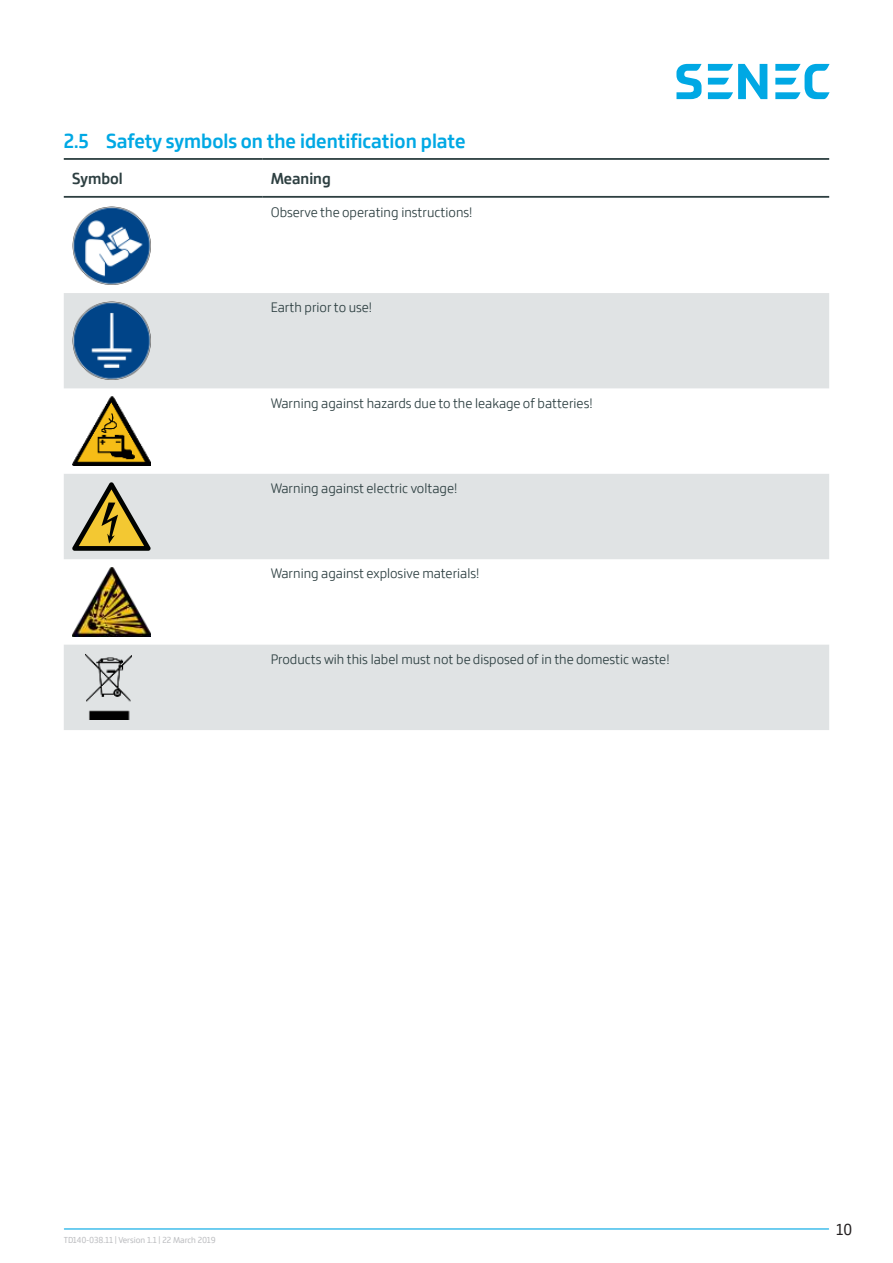
<style>
.page{position:relative;width:893px;height:1263px;background:#fff}
.page>*{position:absolute;margin:0;border:0;box-sizing:border-box;transform-origin:0 0}
.t1{font:700 21px "Bronkoh";color:#00a8e4}
.t2{font:700 16.5px "Bronkoh";color:#2d3f41}
.t3{font:16.5px "Bronkoh";color:#231f20}
.t4{font:300 14.25px "Bronkoh";color:#2d3f41}
.t5{font:9px "Bronkoh";letter-spacing:-.005em;color:#bcbdc0}
</style>
<div class="page">
<hr style="left:64px;top:1228px;width:765px;height:1px;background:#00a8e4">
<svg style="left:676px;top:64px;width:154px;height:35px"></svg>
<svg style="left:64px;top:293px;width:765px;height:437px;fill:#e0e3e4"></svg>
<hr style="left:64px;top:158px;width:198px;height:2px;background:#2d3f41">
<hr style="left:262px;top:158px;width:567px;height:2px;background:#2d3f41">
<hr style="left:64px;top:196px;width:198px;height:2px;background:#2d3f41">
<hr style="left:262px;top:196px;width:567px;height:2px;background:#2d3f41">
<img style="left:72px;top:206px;width:79px;height:79px">
<img style="left:72px;top:302px;width:79px;height:78px">
<img style="left:72px;top:397px;width:79px;height:68px">
<svg style="left:72px;top:482px;width:79px;height:69px;background:#b1a67a"></svg>
<img style="left:72px;top:568px;width:79px;height:68px">
<img style="left:85px;top:653px;width:46px;height:66px">
<h1 class="t1" style="left:64px;top:133px;width:403px">2.5 Safety symbols on the identi¹cation plate</h1>
<p class="t2" style="left:72px;top:173px;width:52px">Symbol</p>
<p class="t2" style="left:271px;top:173px;width:62px">Meaning</p>
<p class="t4" style="left:271px;top:207px;width:203px">Observe the operating instructions!</p>
<p class="t4" style="left:271px;top:303px;width:103px">Earth prior to use!</p>
<p class="t4" style="left:271px;top:395px;width:323px">Warning against ha~ards due to the leakage of batteries!</p>
<p class="t4" style="left:271px;top:483px;width:188px">Warning against electric voltage!</p>
<p class="t4" style="left:271px;top:569px;width:210px">Warning against explosive materials!</p>
<p class="t4" style="left:271px;top:651px;width:400px">Products wih this label must not be disposed of in the domestic waste!</p>
<p class="t5" style="left:64px;top:1236px;width:154px">TD140-038.11 | Version 1.1 | 22 March 2019</p>
<p class="t3" style="left:836px;top:1222px;width:18px">10</p>
</div>
